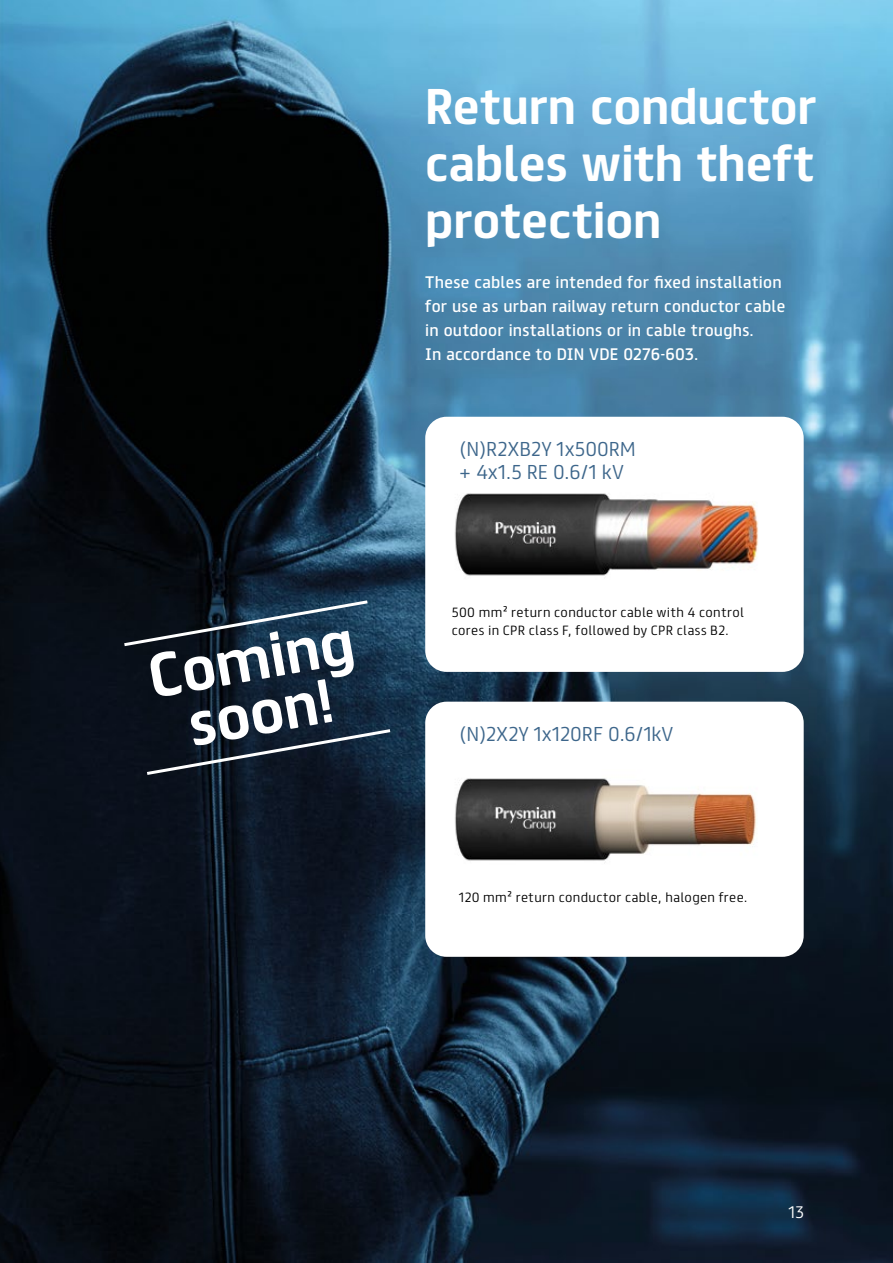
<style>
.page{position:relative;width:893px;height:1263px;background:#fff}
.page>*{position:absolute;margin:0;border:0;box-sizing:border-box;transform-origin:0 0}
.t1{font:700 55.35px/54.3px "FS Truman";color:#fff;text-align:center}
.t2{font:700 45px/57px "FS Truman";color:#fff;text-align:justify}
.t3{font:300 18px/22.5px "FS Truman";letter-spacing:.01em;color:#3d668b}
.t4{font:15px/24px "FS Truman";letter-spacing:.02em;color:#fff}
.t5{font:300 15px "FS Truman";color:#fff}
.t6{font:300 12px/18px "FS Truman";letter-spacing:.035em;color:#000}
</style>
<div class="page">
<img style="left:0;top:0;width:893px;height:1263px">
<div style="left:425px;top:417px;width:379px;height:255px;background:#fff;border-radius:21px"></div>
<div style="left:425px;top:702px;width:379px;height:255px;background:#fff;border-radius:21px"></div>
<img style="left:455px;top:778px;width:302px;height:83px">
<img style="left:454px;top:493px;width:305px;height:83px">
<svg style="left:121px;top:598px;width:250px;height:50px;background:#1f3445"></svg>
<svg style="left:144px;top:727px;width:250px;height:50px;background:#1c2837"></svg>
<h1 class="t1" style="left:143px;top:646px;width:209px;rotate:-10deg">Coming soon!</h1>
<h2 class="t2" style="left:425px;top:75px;width:392px">Return conductor cables with theft protection</h2>
<p class="t4" style="left:425px;top:269px;width:362px">These cables are intended for fixed installation for use as urban railway return conductor cable in outdoor installations or in cable troughs.<br>In accordance to DIN VDE 0276-603.</p>
<p class="t3" style="left:459px;top:436px;width:178px">(N)R2XB2Y 1x500RM + 4x1.5 RE 0.6/1 kV</p>
<p class="t6" style="left:452px;top:602px;width:294px">500 mm² return conductor cable with 4 control cores in CPR class F, followed by CPR class B2.</p>
<p class="t3" style="left:459px;top:721px;width:216px">(N)2X2Y 1x120RF 0.6/1kV</p>
<p class="t6" style="left:459px;top:887px;width:290px">120 mm² return conductor cable, halogen free.</p>
<p class="t5" style="left:789px;top:1199px;width:16px">13</p>
</div>
